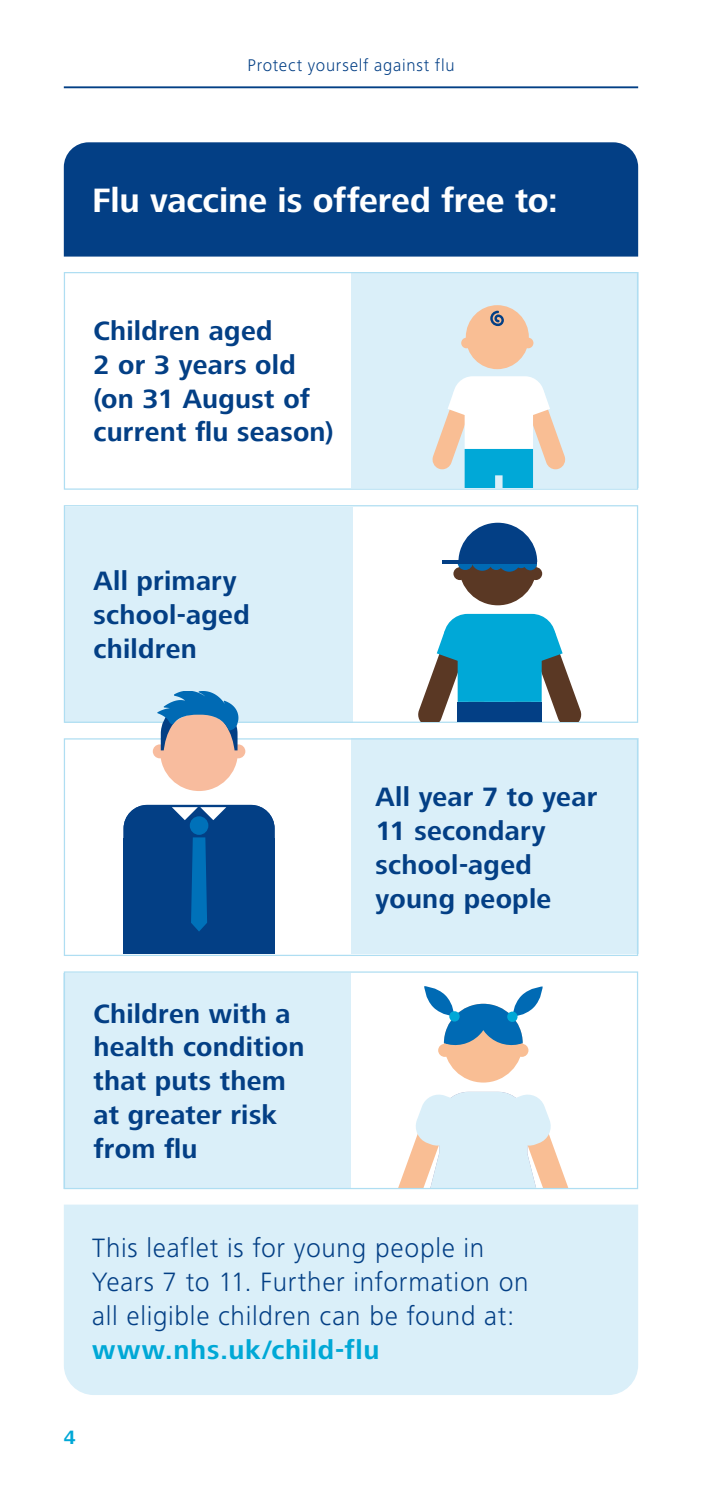
<style>
.page{position:relative;width:702px;height:1489px;background:#fff}
.page>*{position:absolute;margin:0;border:0;box-sizing:border-box;transform-origin:0 0}
.t1{font:35px "Frutiger Next LT Bold 2";letter-spacing:-.005em;color:#fff}
.Body{font:27.5px/33.8px "Frutiger Next LT Bold 2";letter-spacing:.01em;color:#033f85}
.Body-2{font:300 27.5px/33.8px "Frutiger Next LT";letter-spacing:.025em;color:#033f85}
.t2{font:20px "Frutiger Next LT Bold 2";color:#00a8d7}
.t3{font:300 17.5px "Frutiger Next LT";letter-spacing:.04em;color:#033f85}
.s1{font-family:"Frutiger Next LT";font-weight:700}
.s2{font-family:"Frutiger Next LT Bold 2";font-weight:400;color:#00a8d6}
</style>
<div class="page">
<hr style="left:64px;top:86px;width:574px;height:2px;background:#033f85">
<div style="left:64px;top:1204px;width:574px;height:190px;background:#daeff9"></div>
<div style="left:351px;top:272px;width:287px;height:216px;background:#daeff9"></div>
<div style="left:66px;top:507px;width:287px;height:215px;background:#daeff9"></div>
<div style="left:351px;top:738px;width:287px;height:216px;background:#daeff9"></div>
<div style="left:64px;top:272px;width:574px;height:217px;border:1px solid #afdef2"></div>
<div style="left:64px;top:505px;width:574px;height:217px;border:1px solid #afdef2"></div>
<div style="left:64px;top:738px;width:574px;height:218px;border:1px solid #afdef2"></div>
<svg style="left:416px;top:614px;width:166px;height:107px"></svg>
<div style="left:459px;top:528px;width:77px;height:77px;background:#5a3824;border-radius:50%"></div>
<div style="left:529px;top:567px;width:13px;height:13px;background:#5a3824;border-radius:50%"></div>
<div style="left:453px;top:567px;width:13px;height:13px;background:#5a3824;border-radius:50%"></div>
<div style="left:498px;top:548px;width:22px;height:23px;background:#006ab4;border-radius:50%"></div>
<svg style="left:457px;top:522px;width:80px;height:48px"></svg>
<hr style="left:442px;top:560px;width:95px;height:4px;background:#033f85">
<div style="left:64px;top:973px;width:287px;height:216px;background:#daeff9"></div>
<div style="left:160px;top:713px;width:78px;height:78px;background:#f8bc9e;border-radius:50%"></div>
<div style="left:231px;top:744px;width:14px;height:14px;background:#f8bc9e;border-radius:50%"></div>
<div style="left:153px;top:744px;width:14px;height:14px;background:#f8bc9e;border-radius:50%"></div>
<div style="left:154px;top:848px;width:90px;height:106px;background:#033f85"></div>
<div style="left:123px;top:838px;width:31px;height:116px;background:#033f85"></div>
<div style="left:244px;top:838px;width:30px;height:116px;background:#033f85"></div>
<svg style="left:157px;top:692px;width:81px;height:58px"></svg>
<svg style="left:123px;top:804px;width:151px;height:127px"></svg>
<div style="left:444px;top:1003px;width:78px;height:79px;background:#f9be94;border-radius:50%"></div>
<div style="left:515px;top:1043px;width:13px;height:13px;background:#f9be94;border-radius:50%"></div>
<div style="left:438px;top:1043px;width:13px;height:13px;background:#f9be94;border-radius:50%"></div>
<svg style="left:424px;top:986px;width:118px;height:61px"></svg>
<svg style="left:399px;top:1091px;width:169px;height:95px"></svg>
<div style="left:64px;top:971px;width:574px;height:218px;border:1px solid #afdef2"></div>
<svg style="left:431px;top:376px;width:135px;height:112px"></svg>
<div style="left:466px;top:305px;width:63px;height:64px;background:#f9be94;border-radius:50%"></div>
<div style="left:523px;top:338px;width:10px;height:10px;background:#f9be94;border-radius:50%"></div>
<div style="left:461px;top:338px;width:10px;height:10px;background:#f9be94;border-radius:50%"></div>
<svg style="left:490px;top:311px;width:14px;height:15px"></svg>
<div style="left:64px;top:142px;width:574px;height:114px;background:#033f85"></div>
<p class="t3" style="left:247px;top:55px;width:209px">Protect yourself against flu</p>
<p class="t1" style="left:92px;top:181px;width:467px">Flu vaccine is offered free to:</p>
<p class="Body" style="left:93px;top:314px;width:241px">Children aged<br>2 or 3 years old (on 31 August of <span class="s1">current flu season)</span></p>
<p class="Body" style="left:93px;top:564px;width:158px">All primary school-aged children</p>
<p class="Body" style="left:375px;top:780px;width:223px">All year 7 to year<br>11 secondary school-aged young people</p>
<p class="Body" style="left:93px;top:996px;width:212px">Children with a health condition that puts them at greater risk <span class="s1">from flu</span></p>
<p class="Body-2" style="left:92px;top:1231px;width:438px">This leaflet is for young people in Years 7 to 11. Further information on all eligible children can be found at: <span class="s2">www.nhs.uk/child-flu</span></p>
<p class="t2" style="left:64px;top:1426px;width:13px">4</p>
</div>
